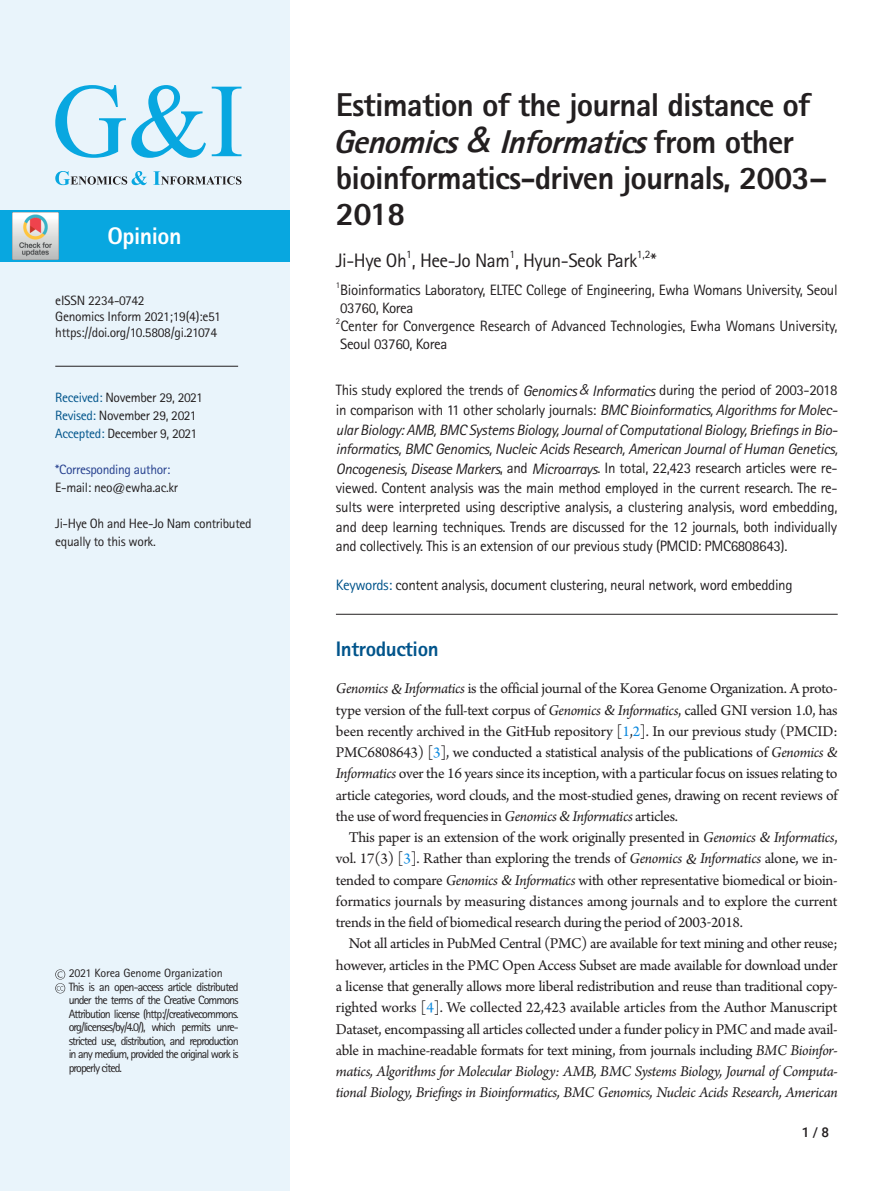
<style>
.page{position:relative;width:893px;height:1191px;background:#fff}
.page>*{position:absolute;margin:0;border:0;box-sizing:border-box;transform-origin:0 0}
.article-title{font:800 33px/36.3px "Rotis Sans Serif Std";letter-spacing:-.025em;color:#231f20}
.subject{font:800 24px "Rotis Sans Serif Std";letter-spacing:-.02em;color:#fff}
.body-title{font:800 21px "Rotis Sans Serif Std";letter-spacing:-.02em;color:#00548b}
.contrib-group{font:19.5px "Rotis Sans Serif Std";letter-spacing:-.025em;color:#231f20}
.body{font:15.75px/21.3px "Arno Pro";letter-spacing:-.02em;color:#231f20;text-align:justify}
.abstract{font:15px/19.5px "Rotis Sans Serif Std";letter-spacing:-.025em;color:#231f20;text-align:justify}
.aff{font:15px/18px "Rotis Sans Serif Std";letter-spacing:-.025em;color:#231f20}
.date-published{font:13.5px/18px "Rotis Sans Serif Std";letter-spacing:-.025em;color:#231f20}
.doi{font:13.5px "Rotis Sans Serif Std";letter-spacing:-.02em;color:#231f20}
.date-published-2{font:13.5px "Rotis Sans Serif Std";letter-spacing:-.025em;color:#253f8e}
.t1{font:500 13.5px "Roboto";color:#231f20}
.t2{font:12px/13.5px "Rotis Sans Serif Std";letter-spacing:-.08em;color:#231f20}
.contrib-group-2{font:11.4px "Rotis Sans Serif Std";color:#231f20}
.aff-2{font:8.7px "Rotis Sans Serif Std";color:#231f20}
.s1{color:#00548b}
.s2{font-style:italic}
.s3{font-family:"Ko Pub Dotum";font-weight:700;font-style:italic}
.s4{font-family:"Ko Pub Dotum";font-weight:500;font-style:italic;font-size:13.5px}
.s5{font-family:"Utopia Std";font-style:italic}
.s6{color:#0b88de}
</style>
<div class="page">
<div style="left:0;top:0;width:289px;height:1191px;background:#e9f4fb"></div>
<svg style="left:55px;top:171px;width:187px;height:14px"></svg>
<svg style="left:55px;top:85px;width:151px;height:73px"></svg>
<svg style="left:212px;top:87px;width:30px;height:69px"></svg>
<hr style="left:55px;top:366px;width:183px;height:1px;background:#231f20">
<svg style="left:55px;top:969px;width:10px;height:24px"></svg>
<div style="left:0;top:210px;width:289px;height:51px;background:#08a7e0"></div>
<hr style="left:336px;top:614px;width:502px;height:1px;background:#231f20">
<img style="left:12px;top:212px;width:47px;height:47px">
<p class="subject" style="left:108px;top:220px;width:76px">Opinion</p>
<p class="doi" style="left:55px;top:292px;width:91px">eISSN 2234-0742</p>
<p class="doi" style="left:55px;top:308px;width:167px">Genomics Inform 2021;19(4):e51</p>
<p class="doi" style="left:55px;top:324px;width:163px">https://doi.org/10.5808/gi.21074</p>
<p class="date-published" style="left:55px;top:388px;width:149px"><span class="s1">Received:</span> November 29, 2021</p>
<p class="date-published" style="left:55px;top:406px;width:143px"><span class="s1">Revised:</span> November 29, 2021</p>
<p class="date-published" style="left:55px;top:424px;width:144px"><span class="s1">Accepted:</span> December 9, 2021</p>
<p class="date-published-2" style="left:55px;top:461px;width:117px">*Corresponding author:</p>
<p class="date-published" style="left:55px;top:478px;width:124px">E-mail: neo@ewha.ac.kr</p>
<p class="date-published" style="left:55px;top:514px;width:198px">Ji-Hye Oh and Hee-Jo Nam contributed equally to this work.</p>
<p class="t2" style="left:69px;top:966px;width:172px">2021 Korea Genome Organization This is an open-access article distributed under the terms of the Creative Commons Attribution license (http://creativecommons. org/licenses/by/4.0/), which permits unre&shy;stricted use, distribution, and reproduction in any medium, provided the original work is properly cited.</p>
<p class="article-title" style="left:333px;top:86px;width:496px">Estimation of the journal distance of<br><span class="s2">Genomics</span><span class="s3">&amp;</span> <span class="s2">Informatics</span>f r o m o t h e r bioinformatics-driven journals, 2003–<br>2018</p>
<p class="contrib-group" style="left:336px;top:249px;width:303px">Ji-Hye Oh , Hee-Jo Nam , Hyun-Seok Park</p>
<p class="contrib-group-2" style="left:406px;top:247px;width:7px">1</p>
<p class="contrib-group-2" style="left:509px;top:247px;width:7px">1</p>
<p class="contrib-group-2" style="left:637px;top:247px;width:15px">1,2</p>
<p class="contrib-group" style="left:651px;top:249px;width:8px">*</p>
<p class="aff-2" style="left:336px;top:280px;width:6px">1</p>
<p class="aff" style="left:340px;top:281px;width:499px">Bioinformatics Laboratory, ELTEC College of Engineering, Ewha Womans University, Seoul<br>03760, Korea</p>
<p class="aff-2" style="left:336px;top:316px;width:6px">2</p>
<p class="aff" style="left:340px;top:317px;width:499px">Center for Convergence Research of Advanced Technologies, Ewha Womans University,<br>Seoul 03760, Korea</p>
<p class="abstract" style="left:336px;top:380px;width:503px">This study explored the trends of <span class="s2">Genomics</span> <span class="s4">&amp;</span> <span class="s2">Informatics</span> during the period of 2003-2018 in comparison with 11 other scholarly journals: <span class="s2">BMC Bioinformatics, Algorithms for Molec&shy;ular Biology: AMB, BMC Systems Biology, Journal of Computational Biology, Briefings in Bio&shy;informatics, BMC Genomics, Nucleic Acids Research, American Journal of Human Genetics, Oncogenesis, Disease Markers</span>, and <span class="s2">Microarrays</span>. In total, 22,423 research articles were re&shy;viewed. Content analysis was the main method employed in the current research. The re&shy;sults were interpreted using descriptive analysis, a clustering analysis, word embedding, and deep learning techniques. Trends are discussed for the 12 journals, both individually and collectively. This is an extension of our previous study (PMCID: PMC6808643).</p>
<p class="abstract" style="left:336px;top:575px;width:458px"><span class="s1">Keywords:</span> content analysis, document clustering, neural network, word embedding</p>
<p class="body-title" style="left:336px;top:635px;width:104px">Introduction</p>
<p class="body" style="left:336px;top:678px;width:503px"><span class="s2">Genomics</span> <span class="s5">&amp;</span> <span class="s2">Informatics</span> is the official journal of the Korea Genome Organization. A proto&shy;type version of the full-text corpus of <span class="s2">Genomics</span> <span class="s5">&amp;</span> <span class="s2">Informatics</span>, called GNI version 1.0, has been recently archived in the GitHub repository [<span class="s6">1</span>,<span class="s6">2</span>]. In our previous study (PMCID:<br>PMC6808643) [<span class="s6">3</span>], we conducted a statistical analysis of the publications of <span class="s2">Genomics</span> <span class="s5">&amp; </span><span class="s2">Informatics</span> over the 16 years since its inception, with a particular focus on issues relating to article categories, word clouds, and the most-studied genes, drawing on recent reviews of the use of word frequencies in <span class="s2">Genomics</span> <span class="s5">&amp;</span> <span class="s2">Informatics</span> articles.</p>
<p class="body" style="left:336px;top:827px;width:503px;text-indent:13px">This paper is an extension of the work originally presented in <span class="s2">Genomics</span> <span class="s5">&amp;</span> <span class="s2">Informatics</span>, vol. 17(3) [<span class="s6">3</span>]. Rather than exploring the trends of <span class="s2">Genomics</span> <span class="s5">&amp;</span> <span class="s2">Informatics</span> alone, we in&shy;tended to compare <span class="s2">Genomics</span> <span class="s5">&amp;</span> <span class="s2">Informatics</span> with other representative biomedical or bioin&shy;formatics journals by measuring distances among journals and to explore the current trends in the field of biomedical research during the period of 2003‒2018.</p>
<p class="body" style="left:336px;top:934px;width:503px;text-indent:13px">Not all articles in PubMed Central (PMC) are available for text mining and other reuse; however, articles in the PMC Open Access Subset are made available for download under a license that generally allows more liberal redistribution and reuse than traditional copy&shy;righted works [<span class="s6">4</span>]. We collected 22,423 available articles from the Author Manuscript Dataset, encompassing all articles collected under a funder policy in PMC and made avail&shy;able in machine-readable formats for text mining, from journals including <span class="s2">BMC Bioinfor&shy;matics, Algorithms for Molecular Biology: AMB, BMC Systems Biology, Journal of Computa&shy;tional Biology, Briefings in Bioinformatics, BMC Genomics, Nucleic Acids Research, American</span></p>
<p class="t1" style="left:802px;top:1123px;width:29px">1 / 8</p>
</div>
